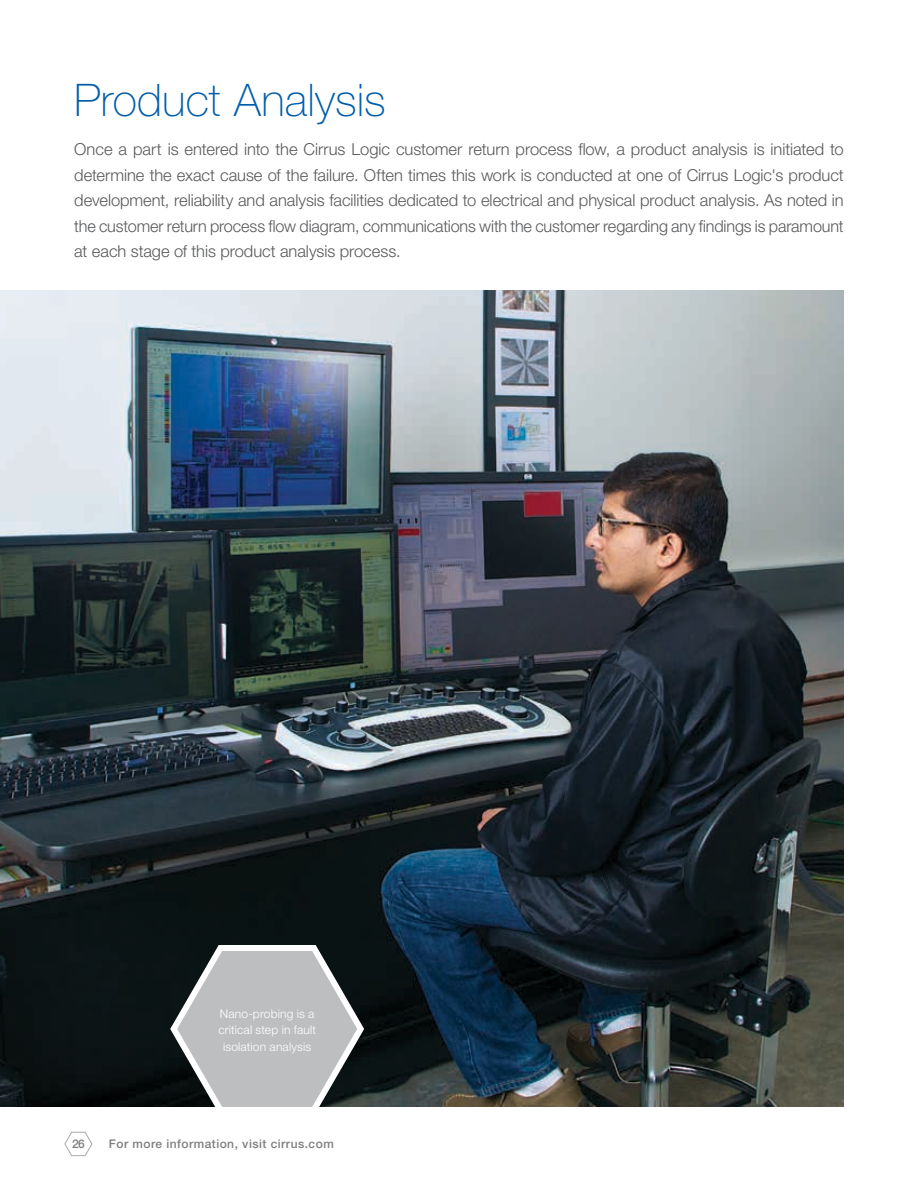
<style>
.page{position:relative;width:918px;height:1188px;background:#fff}
.page>*{position:absolute;margin:0;border:0;box-sizing:border-box;transform-origin:0 0}
.t1{font:100 45px "Helvetica Neue";color:#005daa}
.t2{font:300 16.5px/25.5px "Helvetica Neue";letter-spacing:-.005em;color:#58595b;text-align:justify}
.t3{font:300 12px/16.5px "Helvetica Neue";letter-spacing:.015em;color:#fff;text-align:center}
.t4{font:500 12px "Helvetica Neue";letter-spacing:.04em;color:#7c7e81}
</style>
<div class="page">
<svg style="left:64px;top:1131px;width:29px;height:26px"></svg>
<img style="left:0;top:291px;width:844px;height:816px">
<svg style="left:167px;top:942px;width:201px;height:165px;background:#8f9394"></svg>
<h1 class="t1" style="left:74px;top:75px;width:313px">Product Analysis</h1>
<p class="t2" style="left:74px;top:136px;width:771px">Once a part is entered into the Cirrus Logic customer return process flow, a product analysis is initiated to determine the exact cause of the failure. Often times this work is conducted at one of Cirrus Logic's product development, reliability and analysis facilities dedicated to electrical and physical product analysis. As noted in the customer return process flow diagram, communications with the customer regarding any findings is paramount at each stage of this product analysis process.</p>
<p class="t3" style="left:218px;top:1005px;width:99px">Nano-probing is a critical step in fault isolation analysis</p>
<p class="t4" style="left:72px;top:1136px;width:14px">26</p>
<p class="t4" style="left:109px;top:1136px;width:226px">For more information, visit cirrus.com</p>
</div>
